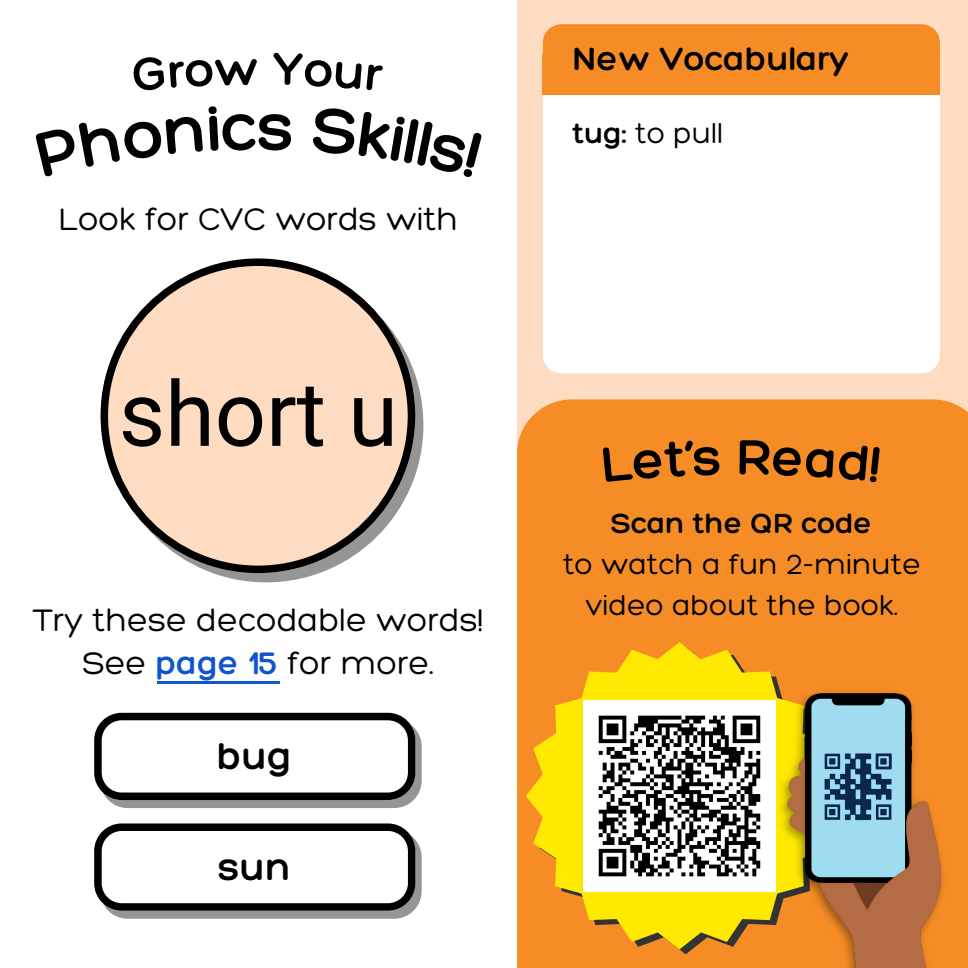
<style>
.page{position:relative;width:968px;height:968px;background:#fff}
.page>*{position:absolute;margin:0;border:0;box-sizing:border-box;transform-origin:0 0}
.t1{font:90px "Roboto";color:#000}
.t2{font:300 40px "Hero";color:#000}
.t3{font:300 35px "Hero";color:#000}
.t4{font:300 33.75px/43.2px "Hero";color:#000;text-align:center}
.t5{font:300 30px/41.2px "Hero";color:#000;text-align:center}
.t6{font:300 30px "Hero";color:#000}
.s1{color:#15c}
.s2{font-style:inherit}
</style>
<div class="page">
<div style="left:517px;top:0;width:451px;height:968px;background:#fddcc2"></div>
<div style="left:517px;top:399px;width:451px;height:569px;background:#f68c26"></div>
<div style="left:543px;top:95px;width:396px;height:278px;background:#fff"></div>
<div style="left:543px;top:24px;width:396px;height:31px;background:#f68c26"></div>
<div style="left:100px;top:719px;width:321px;height:89px;background:#959595;border-radius:27px"></div>
<div style="left:100px;top:829px;width:321px;height:89px;background:#959595;border-radius:27px"></div>
<div style="left:543px;top:55px;width:397px;height:40px;background:#f68c26"></div>
<svg style="left:101px;top:258px;width:314px;height:315px"></svg>
<svg style="left:94px;top:712px;width:321px;height:88px;background:#cbcbcb"></svg>
<svg style="left:94px;top:823px;width:321px;height:87px;background:#cdcdcd"></svg>
<svg style="left:526px;top:642px;width:307px;height:307px;background:#f5bb14"></svg>
<img style="left:583px;top:700px;width:190px;height:191px">
<img style="left:773px;top:672px;width:177px;height:296px">
<hr style="left:157px;top:681px;width:123px;height:2px;background:#15c">
<div style="left:602px;top:440px;width:117px;height:42px;background:#f68c26"></div>
<div style="left:739px;top:440px;width:141px;height:42px;background:#f68c26"></div>
<p class="t4" style="left:59px;top:197px;width:401px">Look for CVC words with</p>
<p class="t1" style="left:119px;top:362px;width:280px">short u</p>
<p class="t4" style="left:33px;top:597px;width:452px">Try these decodable words!<br>See <span class="s1">page 15</span> for more.</p>
<p class="t2" style="left:217px;top:731px;width:77px">bug</p>
<p class="t2" style="left:218px;top:842px;width:74px">sun</p>
<h2 class="t3" style="left:573px;top:37px;width:278px">New Vocabulary</h2>
<p class="t5" style="left:573px;top:111px;width:152px"><span class="s2">tug:</span> to pull</p>
<p class="t6" style="left:611px;top:504px;width:262px">Scan the QR code</p>
<p class="t5" style="left:563px;top:543px;width:359px">to watch a fun 2-minute video about the book.</p>
</div>
